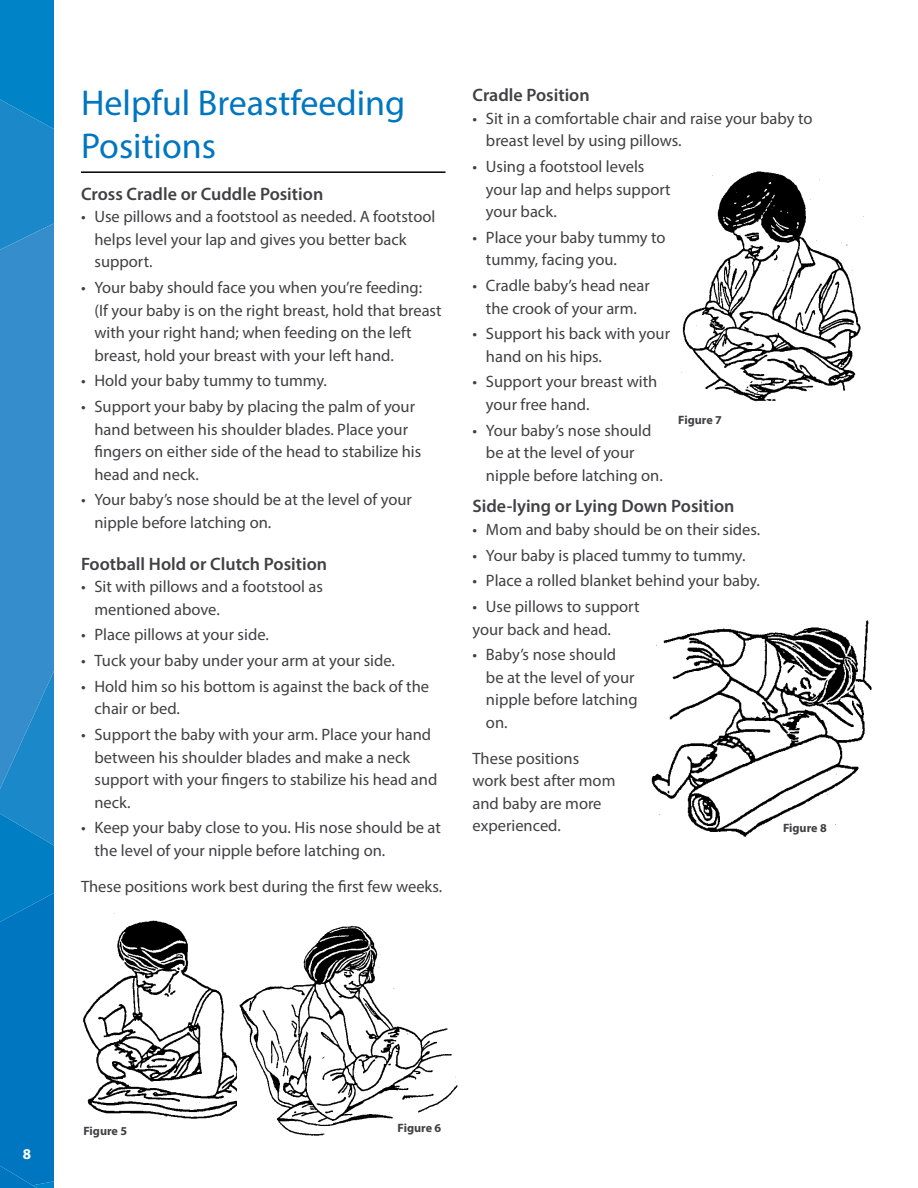
<style>
.page{position:relative;width:918px;height:1188px;background:#fff}
.page>*{position:absolute;margin:0;border:0;box-sizing:border-box;transform-origin:0 0}
.t1{font:36px/43.2px "Myriad Pro";color:#0076c0}
.t2{font:600 18px "Myriad Pro";color:#414042}
.t3{font:16.5px/22.5px "Myriad Pro";color:#414042}
.t4{font:700 15px "Myriad Pro";color:#fff}
.t5{font:700 12.15px "Myriad Pro";color:#414042}
</style>
<div class="page">
<svg style="left:0;top:0;width:54px;height:1188px;background:#1b84c7"></svg>
<hr style="left:81px;top:171px;width:365px;height:2px;background:#000">
<img style="left:83px;top:920px;width:154px;height:199px">
<img style="left:239px;top:925px;width:219px;height:211px">
<img style="left:681px;top:171px;width:183px;height:231px">
<img style="left:651px;top:620px;width:221px;height:217px">
<h1 class="t1" style="left:81px;top:81px;width:326px">Helpful Breastfeeding<br>Positions</h1>
<p class="t2" style="left:81px;top:182px;width:244px">Cross Cradle or Cuddle Position</p>
<p class="t3" style="left:94px;top:205px;width:342px;text-indent:-13px">• Use pillows and a footstool as needed. A footstool helps level your lap and gives you better back support.</p>
<p class="t3" style="left:94px;top:276px;width:349px;text-indent:-13px">• Your baby should face you when you’re feeding:<br>(If your baby is on the right breast, hold that breast with your right hand; when feeding on the left breast, hold your breast with your left hand.</p>
<p class="t3" style="left:81px;top:369px;width:247px">• Hold your baby tummy to tummy.</p>
<p class="t3" style="left:94px;top:395px;width:328px;text-indent:-13px">• Support your baby by placing the palm of your hand between his shoulder blades. Place your fingers on either side of the head to stabilize his head and neck.</p>
<p class="t3" style="left:94px;top:488px;width:319px;text-indent:-13px">• Your baby’s nose should be at the level of your nipple before latching on.</p>
<p class="t2" style="left:81px;top:552px;width:248px">Football Hold or Clutch Position</p>
<p class="t3" style="left:94px;top:575px;width:230px;text-indent:-13px">• Sit with pillows and a footstool as mentioned above.</p>
<p class="t3" style="left:81px;top:623px;width:189px">• Place pillows at your side.</p>
<p class="t3" style="left:81px;top:649px;width:315px">• Tuck your baby under your arm at your side.</p>
<p class="t3" style="left:94px;top:675px;width:336px;text-indent:-13px">• Hold him so his bottom is against the back of the chair or bed.</p>
<p class="t3" style="left:94px;top:723px;width:344px;text-indent:-13px">• Support the baby with your arm. Place your hand between his shoulder blades and make a neck support with your fingers to stabilize his head and neck.</p>
<p class="t3" style="left:94px;top:816px;width:348px;text-indent:-13px">• Keep your baby close to you. His nose should be at the level of your nipple before latching on.</p>
<p class="t3" style="left:81px;top:875px;width:363px">These positions work best during the first few weeks.</p>
<p class="t2" style="left:472px;top:84px;width:119px">Cradle Position</p>
<p class="t3" style="left:486px;top:107px;width:328px;text-indent:-13px">• Sit in a comfortable chair and raise your baby to breast level by using pillows.</p>
<p class="t3" style="left:486px;top:155px;width:186px;text-indent:-13px">• Using a footstool levels your lap and helps support your back.</p>
<p class="t3" style="left:486px;top:226px;width:181px;text-indent:-13px">• Place your baby tummy to tummy, facing you.</p>
<p class="t3" style="left:472px;top:274px;width:179px;text-align:center">• Cradle baby’s head near the crook of your arm.</p>
<p class="t3" style="left:486px;top:322px;width:186px;text-indent:-13px">• Support his back with your hand on his hips.</p>
<p class="t3" style="left:486px;top:370px;width:173px;text-indent:-13px">• Support your breast with your free hand.</p>
<p class="t3" style="left:486px;top:419px;width:178px;text-indent:-13px">• Your baby’s nose should be at the level of your nipple before latching on.</p>
<p class="t2" style="left:472px;top:495px;width:264px">Side-lying or Lying Down Position</p>
<p class="t3" style="left:472px;top:518px;width:289px">• Mom and baby should be on their sides.</p>
<p class="t3" style="left:472px;top:543px;width:275px">• Your baby is placed tummy to tummy.</p>
<p class="t3" style="left:472px;top:569px;width:289px">• Place a rolled blanket behind your baby.</p>
<p class="t3" style="left:472px;top:595px;width:169px">• Use pillows to support your back and head.</p>
<p class="t3" style="left:486px;top:643px;width:153px;text-indent:-13px">• Baby’s nose should be at the level of your nipple before latching on.</p>
<p class="t3" style="left:472px;top:747px;width:144px">These positions work best after mom and baby are more experienced.</p>
<p class="t5" style="left:678px;top:412px;width:45px">Figure 7</p>
<p class="t5" style="left:783px;top:820px;width:45px">Figure 8</p>
<p class="t4" style="left:23px;top:1144px;width:10px">8</p>
<p class="t5" style="left:83px;top:1123px;width:45px">Figure 5</p>
<p class="t5" style="left:398px;top:1120px;width:45px">Figure 6</p>
</div>
